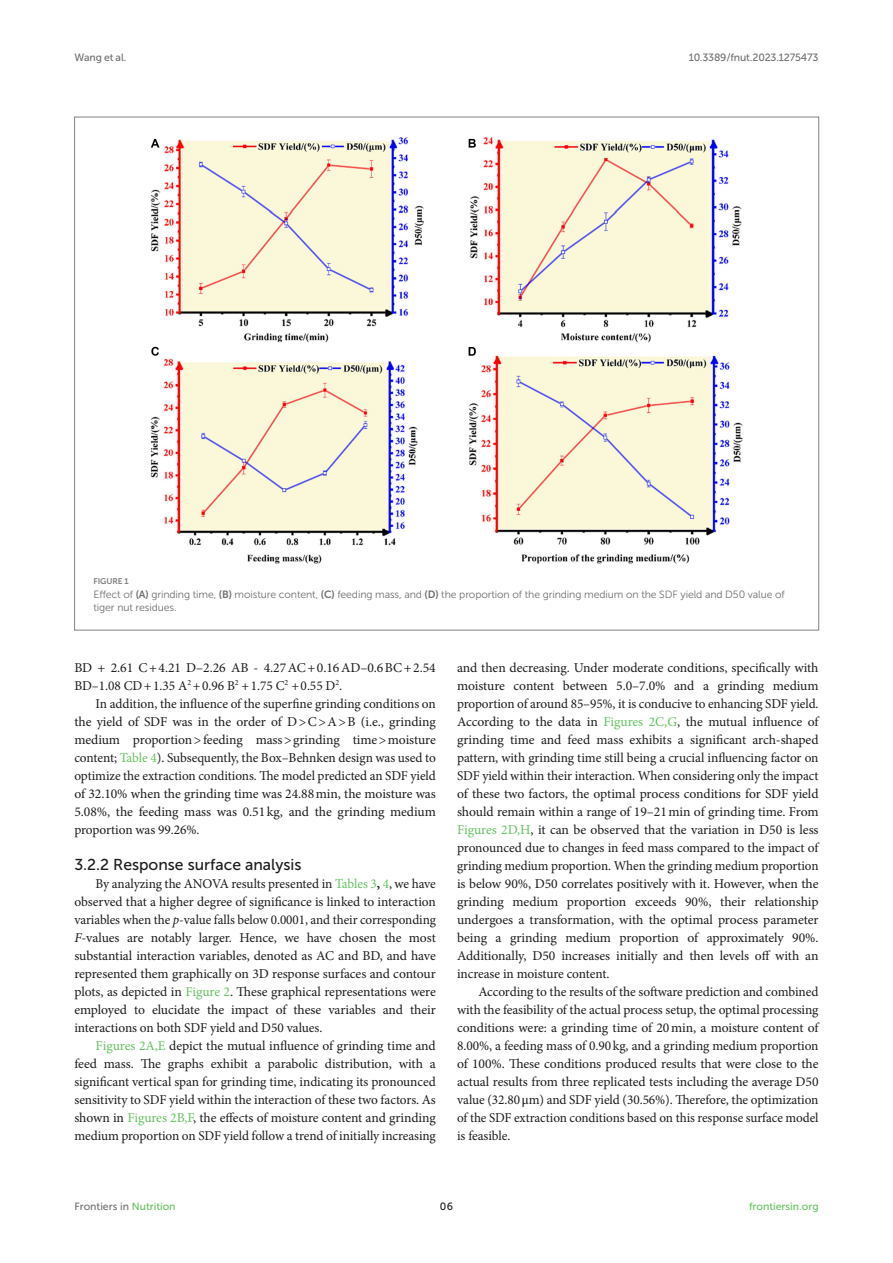
<style>
.page{position:relative;width:893px;height:1263px;background:#fff}
.page>*{position:absolute;margin:0;border:0;box-sizing:border-box;transform-origin:0 0}
.HEAD_3{font:15.75px "Museo Sans 500";color:#1b1c1b}
.TEXT{font:13.5px/18px "Minion Pro";letter-spacing:-.005em;color:#1b1c1b;text-align:justify}
.TEXT_FLUSH{font:13.5px/18px "Minion Pro";letter-spacing:-.005em;color:#1b1c1b;text-align:justify}
.FIG_LEG{font:10.5px/13.5px "Museo Sans 300";letter-spacing:-.01em;color:#706f70}
.t1{font:10.5px "Museo Sans 500";letter-spacing:-.015em;color:#706f70}
.t2{font:10.5px "Museo Sans 500";color:#65c161}
.t3{font:10.5px "Museo Sans 500";color:#1b1c1b}
.FIG_HD{font:8.25px "Museo Sans 700";letter-spacing:-.01em;color:#7e7f7f}
.s1{font-family:"Museo Sans 700"}
.s2{color:#65c161}
.s3{font-weight:700}
.s4{font-style:italic}
.s5{font-family:"STIX General"}
</style>
<div class="page">
<img style="left:150px;top:137px;width:593px;height:427px">
<p class="t1" style="left:74px;top:51px;width:53px">Wang et al.</p>
<p class="t1" style="left:689px;top:51px;width:131px">10.3389/fnut.2023.1275473</p>
<p class="FIG_HD" style="left:94px;top:577px;width:37px">FIGURE 1</p>
<p class="FIG_LEG" style="left:94px;top:587px;width:693px">Effect of <span class="s1">(A)</span> grinding time, <span class="s1">(B)</span> moisture content, <span class="s1">(C)</span> feeding mass, and <span class="s1">(D)</span> the proportion of the grinding medium on the SDF yield and D50 value of tiger nut residues.</p>
<p class="TEXT" style="left:74px;top:659px;width:363px">BD + 2.61 C+4.21 D–2.26 AB - 4.27AC+0.16AD–0.6BC+2.54<br>BD–1.08 CD+1.35 A<sup>2</sup> +0.96 B<sup>2</sup> +1.75 C<sup>2</sup> +0.55 D<sup>2</sup>.</p>
<p class="TEXT" style="left:74px;top:695px;width:363px;text-indent:21px">In addition, the influence of the superfine grinding conditions on the yield of SDF was in the order of D&gt;C&gt;A&gt;B (i.e., grinding medium proportion&gt;feeding mass&gt;grinding time&gt;moisture content; <span class="s2">Table 4</span>). Subsequently, the Box–Behnken design was used to optimize the extraction conditions. The model predicted an SDF yield of 32.10% when the grinding time was 24.88min, the moisture was 5.08%, the feeding mass was 0.51kg, and the grinding medium proportion was 99.26%.</p>
<p class="HEAD_3" style="left:74px;top:856px;width:229px">3.2.2 Response surface analysis</p>
<p class="TEXT_FLUSH" style="left:74px;top:875px;width:363px;text-indent:21px">By analyzing the ANOVA results presented in <span class="s2">Tables 3</span><span class="s3">,</span> <span class="s2">4</span>, we have observed that a higher degree of significance is linked to interaction variables when the <span class="s4">p</span>-value falls below 0.0001, and their corresponding <span class="s4">F</span>-values are notably larger. Hence, we have chosen the most substantial interaction variables, denoted as AC and BD, and have represented them graphically on 3D response surfaces and contour plots, as depicted in <span class="s2">Figure 2</span>. These graphical representations were employed to elucidate the impact of these variables and their interactions on both SDF yield and D50 values.</p>
<p class="TEXT" style="left:74px;top:1037px;width:363px;text-indent:21px"><span class="s2">Figures 2A,E</span> depict the mutual influence of grinding time and feed mass. The graphs exhibit a parabolic distribution, with a significant vertical span for grinding time, indicating its pronounced sensitivity to SDF yield within the interaction of these two factors. As shown in <span class="s2">Figures 2B,F</span>, the effects of moisture content and grinding medium proportion on SDF yield follow a trend of initially increasing</p>
<p class="TEXT" style="left:457px;top:659px;width:363px">and then decreasing. Under moderate conditions, specifically with moisture content between 5.0–7.0% and a grinding medium proportion of around 85–95%, it is conducive to enhancing SDF yield.<br>According to the data in <span class="s2">Figures 2C,G</span>, the mutual influence of grinding time and feed mass exhibits a significant arch-shaped pattern, with grinding time still being a crucial influencing factor on SDF yield within their interaction. When considering only the impact of these two factors, the optimal process conditions for SDF yield should remain within a range of 19–21min of grinding time. From <span class="s2">Figures 2D,H</span>, it can be observed that the variation in D50 is less pronounced due to changes in feed mass compared to the impact of grinding medium proportion. When the grinding medium proportion is below 90%, D50 correlates positively with it. However, when the grinding medium proportion exceeds 90%, their relationship undergoes a transformation, with the optimal process parameter being a grinding medium proportion of approximately 90%.<br>Additionally, D50 increases initially and then levels off with an increase in moisture content.</p>
<p class="TEXT" style="left:457px;top:983px;width:363px;text-indent:21px">According to the results of the software prediction and combined with the feasibility of the actual process setup, the optimal processing conditions were: a grinding time of 20min, a moisture content of 8.00%, a feeding mass of 0.90kg, and a grinding medium proportion of 100%. These conditions produced results that were close to the actual results from three replicated tests including the average D50 value (32.80<span class="s5">μ</span>m) and SDF yield (30.56%). Therefore, the optimization of the SDF extraction conditions based on this response surface model is feasible.</p>
<p class="t1" style="left:74px;top:1200px;width:103px">Frontiers in <span class="s2">Nutrition</span></p>
<p class="t3" style="left:440px;top:1200px;width:15px">06</p>
<p class="t2" style="left:749px;top:1200px;width:71px">frontiersin.org</p>
</div>
